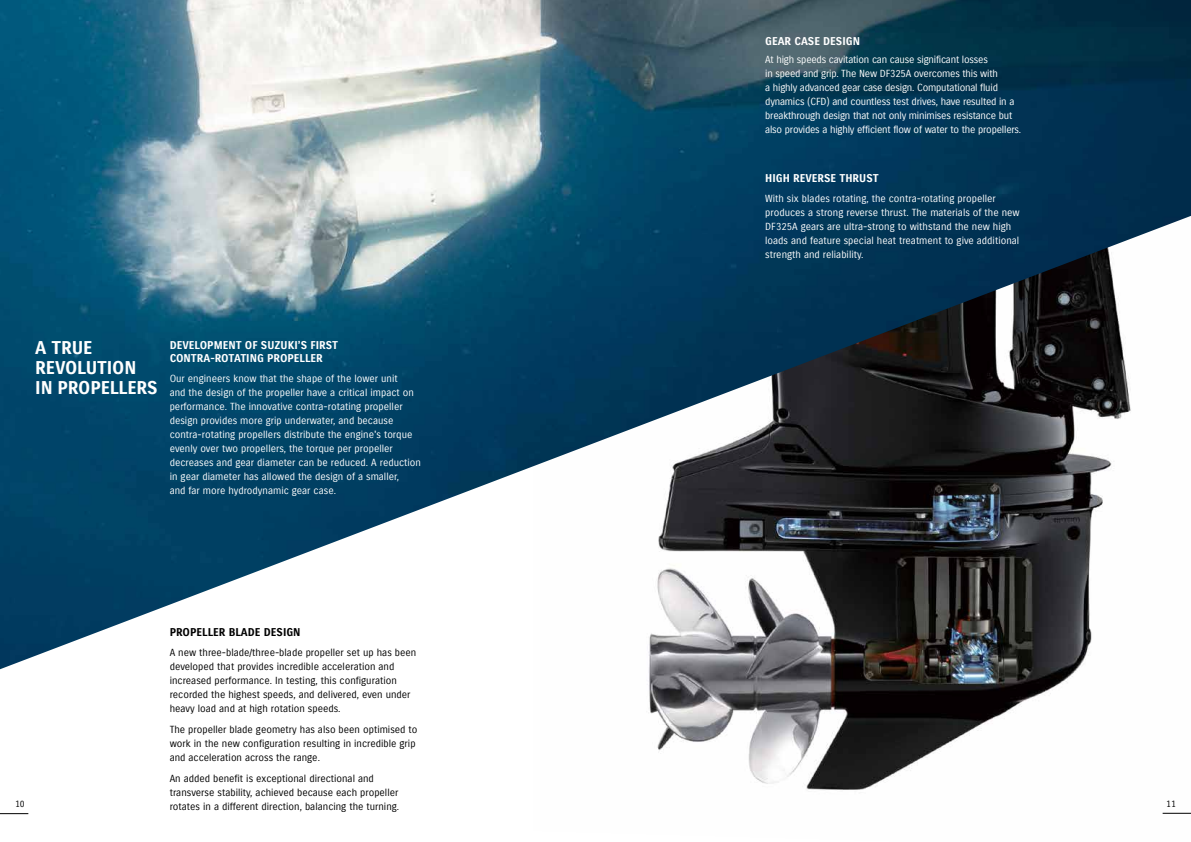
<style>
.page{position:relative;width:1191px;height:842px;background:#fff}
.page>*{position:absolute;margin:0;border:0;box-sizing:border-box;transform-origin:0 0}
.t1{font:18px/20px "Suzuki PRO Bold";letter-spacing:-.01em;color:#fff}
.t2{font:11px/12.5px "Suzuki PRO Bold";color:#fff}
.t3{font:11px "Suzuki PRO Bold";color:#000}
.t4{font:10px/14px "Suzuki PRO Regular";color:#fff}
.t5{font:10px/14px "Suzuki PRO Regular";color:#000}
.t6{font:10px/14px "Suzuki PRO Regular";letter-spacing:-.02em;color:#fff}
.t7{font:9px "Suzuki PRO Regular";color:#000}
</style>
<div class="page">
<img style="left:649px;top:669px;width:542px;height:144px">
<img style="left:0;top:0;width:1191px;height:669px">
<div style="left:170px;top:627px;width:250px;height:215px;background:#fff"></div>
<svg style="left:1162px;top:813px;width:29px;height:1px"></svg>
<svg style="left:0;top:813px;width:28px;height:1px"></svg>
<h1 class="t1" style="left:35px;top:337px;width:124px">A TRUE<br>REVOLUTION<br>IN PROPELLERS</h1>
<p class="t2" style="left:170px;top:339px;width:170px">DEVELOPMENT OF SUZUKI’S FIRST<br>CONTRA-ROTATING PROPELLER</p>
<p class="t4" style="left:170px;top:371px;width:253px">Our engineers know that the shape of the lower unit<br>and the design of the propeller have a critical impact on performance. The innovative contra-rotating propeller design provides more grip underwater, and because contra-rotating propellers distribute the engine's torque evenly over two propellers, the torque per propeller decreases and gear diameter can be reduced. A reduction in gear diameter has allowed the design of a smaller,<br>and far more hydrodynamic gear case.</p>
<p class="t2" style="left:765px;top:35px;width:96px">GEAR CASE DESIGN</p>
<p class="t6" style="left:765px;top:53px;width:257px">At high speeds cavitation can cause significant losses<br>in speed and grip. The New DF325A overcomes this with<br>a highly advanced gear case design. Computational fluid dynamics (CFD) and countless test drives, have resulted in a breakthrough design that not only minimises resistance but also provides a highly efficient flow of water to the propellers.</p>
<p class="t2" style="left:765px;top:172px;width:115px">HIGH REVERSE THRUST</p>
<p class="t4" style="left:765px;top:192px;width:256px">With six blades rotating, the contra-rotating propeller produces a strong reverse thrust. The materials of the new DF325A gears are ultra-strong to withstand the new high loads and feature special heat treatment to give additional strength and reliability.</p>
<p class="t3" style="left:170px;top:625px;width:132px">PROPELLER BLADE DESIGN</p>
<p class="t5" style="left:170px;top:645px;width:248px">A new three-blade/three-blade propeller set up has been developed that provides incredible acceleration and increased performance. In testing, this configuration recorded the highest speeds, and delivered, even under heavy load and at high rotation speeds.</p>
<p class="t5" style="left:170px;top:722px;width:249px">The propeller blade geometry has also been optimised to work in the new configuration resulting in incredible grip and acceleration across the range.</p>
<p class="t5" style="left:170px;top:771px;width:231px">An added benefit is exceptional directional and transverse stability, achieved because each propeller rotates in a different direction, balancing the turning.</p>
<p class="t7" style="left:15px;top:799px;width:11px">10</p>
<p class="t7" style="left:1166px;top:799px;width:11px">11</p>
</div>
